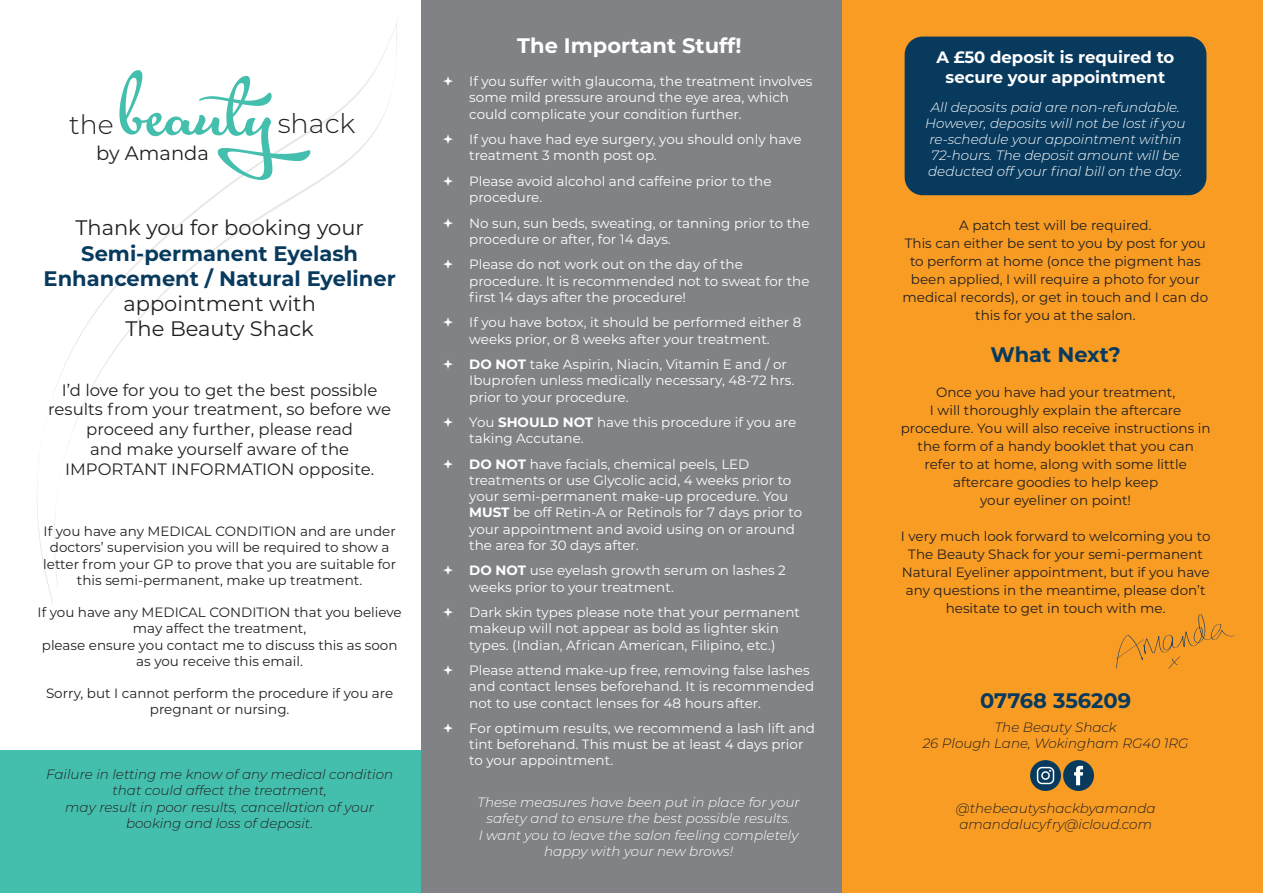
<style>
.page{position:relative;width:1263px;height:893px;background:#fff}
.page>*{position:absolute;margin:0;border:0;box-sizing:border-box;transform-origin:0 0}
.t1{font:300 27px "Montserrat";color:#231f20}
.t2{font:300 26.7px "Montserrat";color:#231f20}
.t3{font:700 21px/25.2px "Montserrat";color:#083a5e;text-align:center}
.t4{font:21px/25.2px "Montserrat";color:#231f20}
.t5{font:700 21px "Montserrat";color:#fff}
.t6{font:19.5px "Montserrat";color:#231f20}
.t7{font:16.5px/19.8px "Montserrat";color:#231f20;text-align:center}
.t8{font:700 16.5px/19.8px "Montserrat";color:#fff;text-align:center}
.t9{font:13.5px/16.2px "Montserrat";color:#fff}
.t10{font:13.5px/18px "Montserrat";color:#231f20;text-align:center}
.t11{font:italic 300 13.5px/16.2px "Montserrat";color:#fff;text-align:center}
.t12{font:italic 300 13.5px/16.2px "Montserrat";color:#231f20;text-align:center}
.s1{font-weight:700}
</style>
<div class="page">
<svg style="left:54px;top:22px;width:343px;height:565px"></svg>
<div style="left:0;top:750px;width:421px;height:143px;background:#44bfae"></div>
<div style="left:842px;top:0;width:421px;height:893px;background:#f89c24"></div>
<div style="left:421px;top:0;width:421px;height:893px;background:#808285"></div>
<div style="left:905px;top:37px;width:301px;height:158px;background:#083a5e;border-radius:18px"></div>
<svg style="left:119px;top:70px;width:191px;height:110px"></svg>
<div style="left:1030px;top:760px;width:31px;height:31px;background:#083a5e;border-radius:50%"></div>
<svg style="left:1037px;top:767px;width:17px;height:17px"></svg>
<div style="left:1063px;top:760px;width:31px;height:31px;background:#083a5e;border-radius:50%"></div>
<svg style="left:1074px;top:766px;width:9px;height:19px"></svg>
<svg style="left:1116px;top:614px;width:119px;height:55px"></svg>
<h2 class="t2" style="left:69px;top:106px;width:46px">the</h2>
<h1 class="t1" style="left:278px;top:105px;width:79px">shack</h1>
<h3 class="t6" style="left:96px;top:140px;width:114px">by Amanda</h3>
<h3 class="t4" style="left:75px;top:215px;width:290px">Thank you for booking your</h3>
<h3 class="t3" style="left:44px;top:239px;width:354px">Semi-permanent Eyelash<br>Enhancement / Natural Eyeliner</h3>
<h3 class="t4" style="left:123px;top:290px;width:194px">appointment with<br>The Beauty Shack</h3>
<p class="t7" style="left:48px;top:379px;width:344px">I’d love for you to get the best possible results from your treatment, so before we proceed any further, please read<br>and make yourself aware of the IMPORTANT INFORMATION opposite.</p>
<p class="t10" style="left:43px;top:523px;width:354px;line-height:16.2px">If you have any MEDICAL CONDITION and are under doctors’ supervision you will be required to show a letter from your GP to prove that you are suitable for this semi-permanent, make up treatment.</p>
<p class="t10" style="left:38px;top:604px;width:366px;line-height:16.2px">If you have any MEDICAL CONDITION that you believe may affect the treatment,<br>please ensure you contact me to discuss this as soon as you receive this email.</p>
<p class="t10" style="left:46px;top:685px;width:349px;line-height:16.2px">Sorry, but I cannot perform the procedure if you are pregnant or nursing.</p>
<p class="t12" style="left:46px;top:766px;width:348px">Failure in letting me know of any medical condition that could affect the treatment,<br>may result in poor results, cancellation of your booking and loss of deposit.</p>
<h3 class="t5" style="left:517px;top:30px;width:226px">The Important Stuff!</h3>
<p class="t9" style="left:469px;top:73px;width:345px">If you suffer with glaucoma, the treatment involves some mild pressure around the eye area, which could complicate your condition further.</p>
<p class="t9" style="left:469px;top:131px;width:334px">If you have had eye surgery, you should only have treatment 3 month post op.</p>
<p class="t9" style="left:469px;top:172px;width:304px">Please avoid alcohol and caffeine prior to the procedure.</p>
<p class="t9" style="left:469px;top:214px;width:342px">No sun, sun beds, sweating, or tanning prior to the procedure or after, for 14 days.</p>
<p class="t9" style="left:469px;top:256px;width:342px">Please do not work out on the day of the procedure. It is recommended not to sweat for the first 14 days after the procedure!</p>
<p class="t9" style="left:469px;top:314px;width:334px">If you have botox, it should be performed either 8 weeks prior, or 8 weeks after your treatment.</p>
<p class="t9" style="left:469px;top:356px;width:326px"><span class="s1">DO NOT</span> take Aspirin, Niacin, Vitamin E and / or<br>Ibuprofen unless medically necessary, 48-72 hrs. prior to your procedure.</p>
<p class="t9" style="left:469px;top:414px;width:328px">You <span class="s1">SHOULD NOT</span> have this procedure if you are taking Accutane.</p>
<p class="t9" style="left:469px;top:455px;width:334px"><span class="s1">DO NOT</span> have facials, chemical peels, LED treatments or use Glycolic acid, 4 weeks prior to your semi-permanent make-up procedure. You <span class="s1">MUST</span> be off Retin-A or Retinols for 7 days prior to your appointment and avoid using on or around the area for 30 days after.</p>
<p class="t9" style="left:469px;top:562px;width:318px"><span class="s1">DO NOT</span> use eyelash growth serum on lashes 2 weeks prior to your treatment.</p>
<p class="t9" style="left:469px;top:604px;width:332px">Dark skin types please note that your permanent makeup will not appear as bold as lighter skin types. (Indian, African American, Filipino, etc.)</p>
<p class="t9" style="left:469px;top:662px;width:346px">Please attend make-up free, removing false lashes and contact lenses beforehand. It is recommended not to use contact lenses for 48 hours after.</p>
<p class="t9" style="left:469px;top:720px;width:347px">For optimum results, we recommend a lash lift and tint beforehand. This must be at least 4 days prior to your appointment.</p>
<p class="t11" style="left:477px;top:794px;width:324px">These measures have been put in place for your safety and to ensure the best possible results.<br>I want you to leave the salon feeling completely happy with your new brows!</p>
<p class="t8" style="left:936px;top:46px;width:239px">A £50 deposit is required to secure your appointment</p>
<p class="t11" style="left:925px;top:98px;width:262px">All deposits paid are non-refundable.<br>However, deposits will not be lost if you re-schedule your appointment within 72-hours. The deposit amount will be deducted off your final bill on the day.</p>
<p class="t10" style="left:903px;top:215px;width:307px">A patch test will be required.<br>This can either be sent to you by post for you to perform at home (once the pigment has been applied, I will require a photo for your medical records), or get in touch and I can do this for you at the salon.</p>
<h3 class="t3" style="left:990px;top:340px;width:132px">What Next?</h3>
<p class="t10" style="left:901px;top:382px;width:311px">Once you have had your treatment,<br>I will thoroughly explain the aftercare procedure. You will also receive instructions in the form of a handy booklet that you can refer to at home, along with some little aftercare goodies to help keep<br>your eyeliner on point!</p>
<p class="t10" style="left:901px;top:526px;width:311px">I very much look forward to welcoming you to The Beauty Shack for your semi-permanent Natural Eyeliner appointment, but if you have any questions in the meantime, please don’t hesitate to get in touch with me.</p>
<h3 class="t3" style="left:980px;top:686px;width:153px">07768 356209</h3>
<p class="t12" style="left:923px;top:719px;width:267px">The Beauty Shack<br>26 Plough Lane, Wokingham RG40 1RG</p>
<p class="t12" style="left:956px;top:800px;width:201px;text-align:left">@thebeautyshackbyamanda amandalucyfry@icloud.com</p>
</div>
